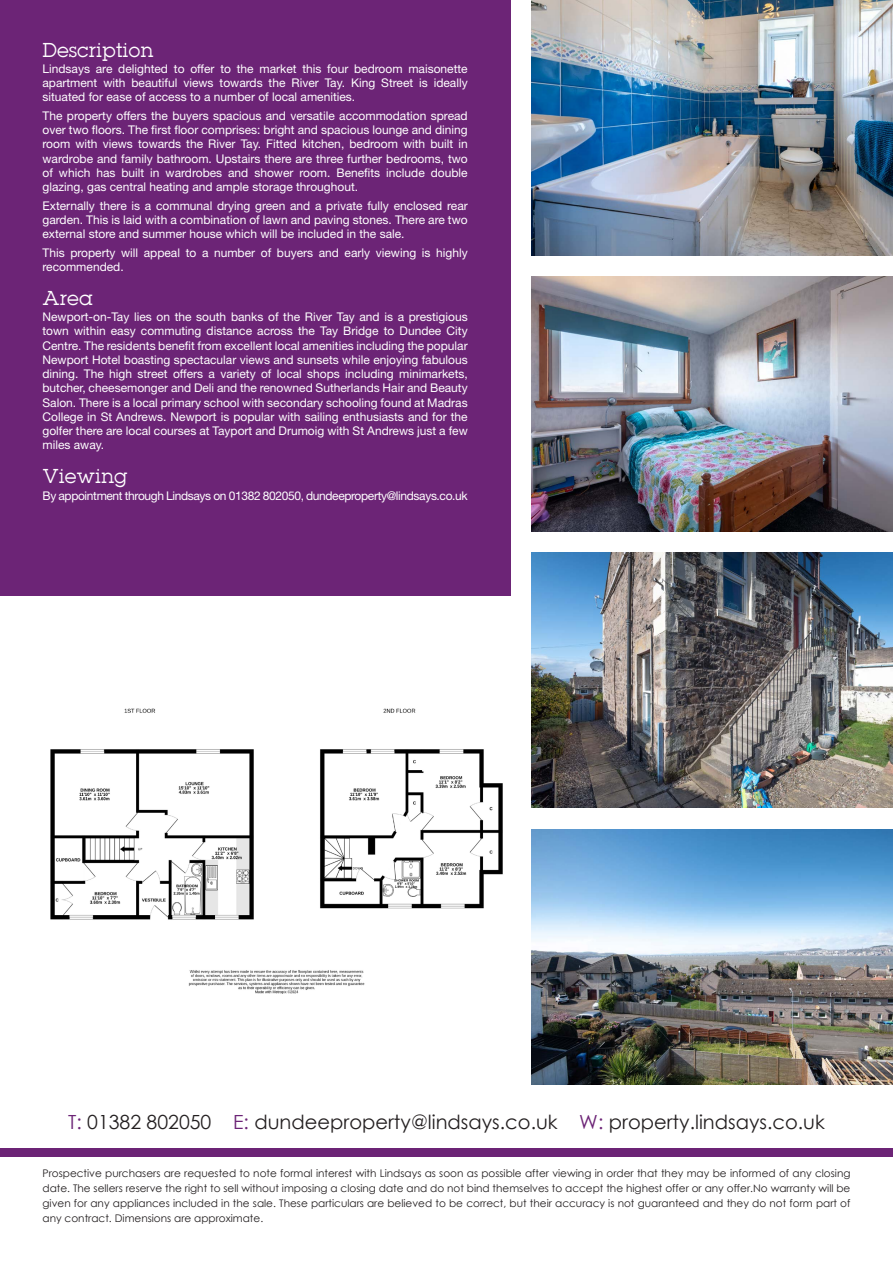
<style>
.page{position:relative;width:893px;height:1263px;background:#fff}
.page>*{position:absolute;margin:0;border:0;box-sizing:border-box;transform-origin:0 0}
.t1{font:19.5px "Century Gothic";color:#231f20}
.t2{font:18px "Lubalin";color:#fff}
.t3{font:12px/14.2px "Helvetica Neue LT Std";color:#fff;text-align:justify}
.t4{font:12px "Helvetica Neue LT Std";letter-spacing:-.03em;color:#fff}
.t5{font:10.5px/15px "Century Gothic";color:#231f20;text-align:justify}
.s1{color:#6c2476}
</style>
<div class="page">
<div style="left:0;top:0;width:510px;height:595px;background:#6c2476"></div>
<div style="left:0;top:1148px;width:893px;height:9px;background:#6c2476"></div>
<img style="left:531px;top:0;width:362px;height:255px">
<img style="left:531px;top:276px;width:362px;height:255px">
<img style="left:531px;top:553px;width:362px;height:255px">
<img style="left:531px;top:829px;width:362px;height:255px">
<img style="left:50px;top:708px;width:453px;height:285px">
<h2 class="t2" style="left:43px;top:38px;width:113px">Description</h2>
<p class="t3" style="left:43px;top:61px;width:427px">Lindsays are delighted to offer to the market this four bedroom maisonette apartment with beautiful views towards the River Tay. King Street is ideally situated for ease of access to a number of local amenities.</p>
<p class="t3" style="left:43px;top:108px;width:427px">The property offers the buyers spacious and versatile accommodation spread over two floors. The first floor comprises: bright and spacious lounge and dining room with views towards the River Tay. Fitted kitchen, bedroom with built in wardrobe and family bathroom. Upstairs there are three further bedrooms, two of which has built in wardrobes and shower room. Benefits include double glazing, gas central heating and ample storage throughout.</p>
<p class="t3" style="left:43px;top:198px;width:427px">Externally there is a communal drying green and a private fully enclosed rear garden. This is laid with a combination of lawn and paving stones. There are two external store and summer house which will be included in the sale.</p>
<p class="t3" style="left:43px;top:245px;width:427px">This property will appeal to a number of buyers and early viewing is highly recommended.</p>
<h2 class="t2" style="left:43px;top:286px;width:52px">Area</h2>
<p class="t3" style="left:43px;top:310px;width:427px">Newport-on-Tay lies on the south banks of the River Tay and is a prestigious town within easy commuting distance across the Tay Bridge to Dundee City Centre. The residents benefit from excellent local amenities including the popular Newport Hotel boasting spectacular views and sunsets while enjoying fabulous dining. The high street offers a variety of local shops including minimarkets, butcher, cheesemonger and Deli and the renowned Sutherlands Hair and Beauty Salon. There is a local primary school with secondary schooling found at Madras College in St Andrews. Newport is popular with sailing enthusiasts and for the golfer there are local courses at Tayport and Drumoig with St Andrews just a few miles away.</p>
<h2 class="t2" style="left:43px;top:464px;width:87px">Viewing</h2>
<p class="t4" style="left:43px;top:488px;width:427px">By appointment through Lindsays on 01382 802050, dundeeproperty@lindsays.co.uk</p>
<h1 class="t1" style="left:68px;top:1108px;width:758px"><span class="s1">T:</span> 01382 802050 <span class="s1">E:</span> dundeeproperty@lindsays.co.uk <span class="s1">W:</span> property.lindsays.co.uk</h1>
<p class="t5" style="left:43px;top:1166px;width:809px">Prospective purchasers are requested to note formal interest with Lindsays as soon as possible after viewing in order that they may be informed of any closing date. The sellers reserve the right to sell without imposing a closing date and do not bind themselves to accept the highest offer or any offer.No warranty will be given for any appliances included in the sale. These particulars are believed to be correct, but their accuracy is not guaranteed and they do not form part of any contract. Dimensions are approximate.</p>
</div>
